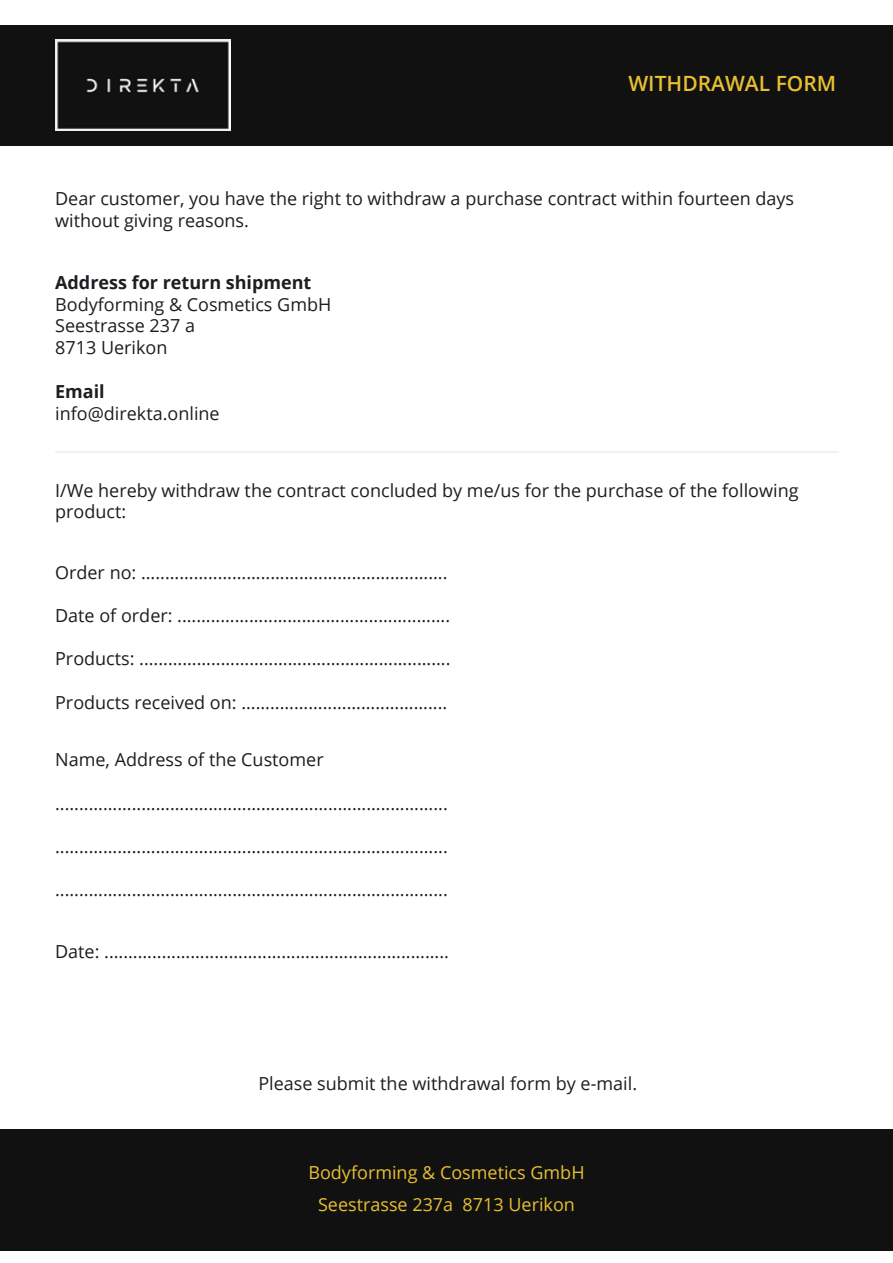
<style>
.page{position:relative;width:893px;height:1263px;background:#fff}
.page>*{position:absolute;margin:0;border:0;box-sizing:border-box;transform-origin:0 0}
.t1{font:600 21px "Open Sans";color:#e8bf31}
.t2{font:18px "Open Sans";color:#1d1e1c}
.t3{font:18px/21.6px "Open Sans";color:#1d1d22}
.t4{font:18px/31.5px "Open Sans";color:#e9bf31;text-align:center}
.t5{font:700 18px "Open Sans";color:#1d1d22}
.s1{color:#1d1d22}
</style>
<div class="page">
<div style="left:0;top:1129px;width:893px;height:121px;background:#111"></div>
<div style="left:0;top:25px;width:893px;height:121px;background:#111"></div>
<img style="left:55px;top:40px;width:175px;height:91px">
<hr style="left:55px;top:451px;width:784px;height:2px;background:#efeeee">
<p class="t1" style="left:628px;top:69px;width:209px">WITHDRAWAL FORM</p>
<p class="t3" style="left:55px;top:187px;width:740px">Dear customer, you have the right to withdraw a purchase contract within fourteen days without giving reasons.</p>
<p class="t5" style="left:55px;top:270px;width:258px">Address for return shipment</p>
<p class="t3" style="left:55px;top:293px;width:278px">Bodyforming &amp; Cosmetics GmbH<br>Seestrasse 237 a<br>8713 Uerikon</p>
<p class="t5" style="left:55px;top:379px;width:51px">Email</p>
<p class="t3" style="left:55px;top:402px;width:166px">info@direkta.online</p>
<p class="t3" style="left:55px;top:479px;width:745px">I/We hereby withdraw the contract concluded by me/us for the purchase of the following product:</p>
<p class="t2" style="left:55px;top:560px;width:394px"><span class="s1">Order no:</span> ................................................................</p>
<p class="t2" style="left:55px;top:603px;width:396px"><span class="s1">Date of order:</span> .........................................................</p>
<p class="t2" style="left:55px;top:646px;width:397px"><span class="s1">Products:</span> .................................................................</p>
<p class="t2" style="left:55px;top:690px;width:394px"><span class="s1">Products received on:</span> ...........................................</p>
<p class="t3" style="left:55px;top:749px;width:270px">Name, Address of the Customer</p>
<p class="t2" style="left:55px;top:791px;width:394px">..................................................................................</p>
<p class="t2" style="left:55px;top:834px;width:394px">..................................................................................</p>
<p class="t2" style="left:55px;top:877px;width:394px">..................................................................................</p>
<p class="t2" style="left:55px;top:939px;width:395px"><span class="s1">Date:</span> ........................................................................</p>
<p class="t3" style="left:258px;top:1072px;width:380px">Please submit the withdrawal form by e-mail.</p>
<p class="t4" style="left:308px;top:1156px;width:278px">Bodyforming &amp; Cosmetics GmbH<br>Seestrasse 237a 8713 Uerikon</p>
</div>
